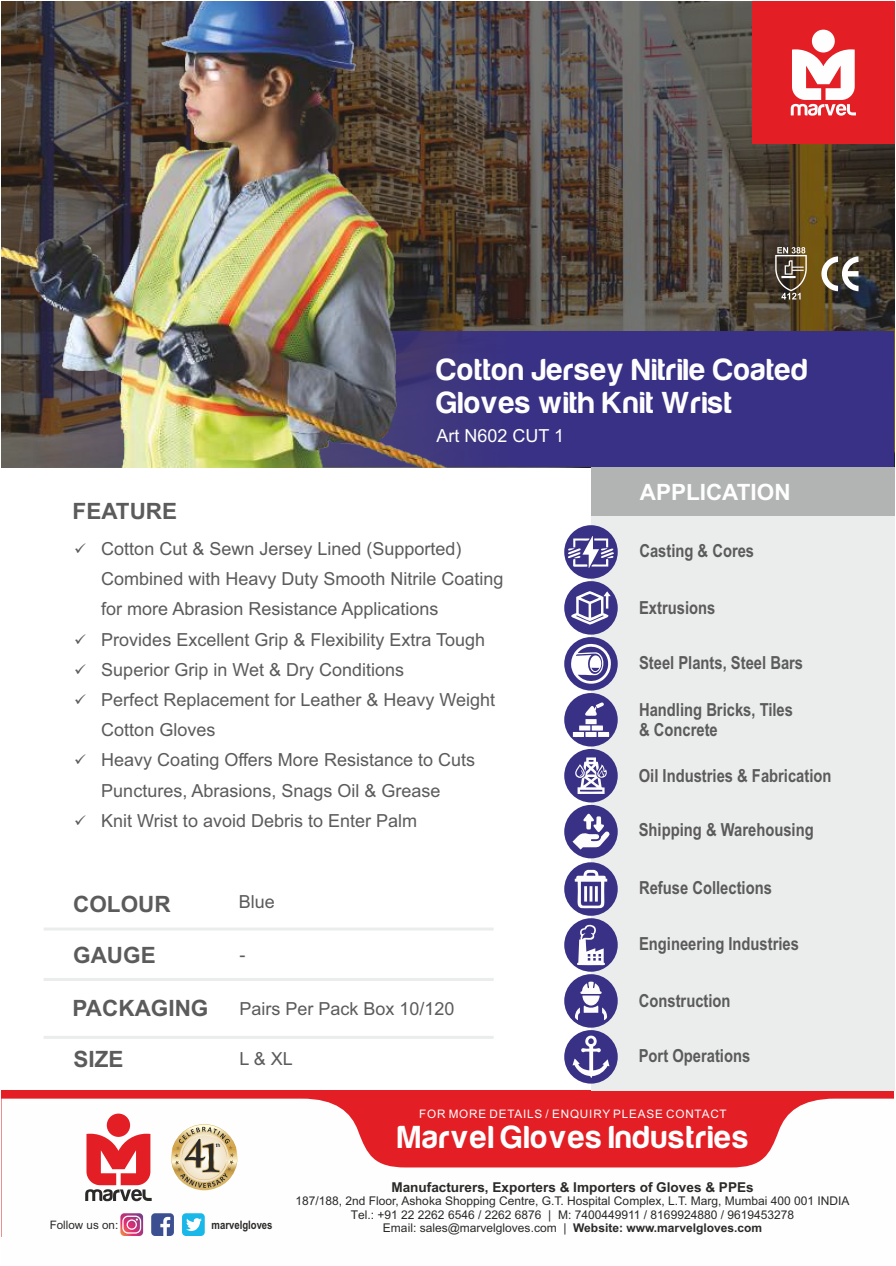
<style>
.page{position:relative;width:896px;height:1266px;background:#fff}
.page>*{position:absolute;margin:0;border:0;box-sizing:border-box;transform-origin:0 0}
.t1{font:32.85px "Harabara";letter-spacing:.055em;color:#fefefe}
.t2{font:31.35px/33.6px "Harabara";letter-spacing:.04em;color:#fefefe}
.t3{font:700 22.5px "Arial";color:#5b5b5b}
.t4{font:700 22.5px "Arial";color:#fefefe}
.t5{font:18px/30.2px "Arial";color:#5b5b5b}
.t6{font:700 18px/20.5px "Arial Narrow";color:#5b5b5b}
.t7{font:18px "Arial";color:#fefefe}
.t8{font:700 13.65px "Arial";color:#2b2a29}
.t9{font:12px/13.4px "Arial";color:#2b2a29;text-align:center}
.t10{font:11.7px "Arial";letter-spacing:.07em;color:#fefefe}
.t11{font:700 11.7px "Arial Narrow";color:#2b2a29}
.t12{font:11.7px "Arial";color:#2b2a29}
.s1{font-weight:700}
</style>
<div class="page">
<div style="left:2px;top:1090px;width:892px;height:147px;background:#e31e24"></div>
<svg style="left:2px;top:1098px;width:892px;height:139px;fill:#fefefe"></svg>
<div style="left:182px;top:1213px;width:23px;height:23px;background:#19b8e9;border-radius:4px"></div>
<svg style="left:186px;top:1218px;width:16px;height:13px"></svg>
<div style="left:151px;top:1213px;width:23px;height:23px;background:#3c4f90;border-radius:4px"></div>
<svg style="left:160px;top:1217px;width:10px;height:19px"></svg>
<svg style="left:120px;top:1213px;width:23px;height:23px"></svg>
<svg style="left:122px;top:1215px;width:19px;height:18px"></svg>
<svg style="left:85px;top:1113px;width:67px;height:88px"></svg>
<svg style="left:171px;top:1124px;width:67px;height:67px"></svg>
<div style="left:2px;top:2px;width:892px;height:465px;background:#1c1b17;opacity:.6"></div>
<div style="left:2px;top:332px;width:892px;height:135px;background:#393185"></div>
<img style="left:2px;top:2px;width:472px;height:465px">
<div style="left:752px;top:2px;width:142px;height:142px;background:#e31e24"></div>
<svg style="left:791px;top:30px;width:65px;height:86px"></svg>
<div style="left:591px;top:467px;width:303px;height:623px;background:#ebecec"></div>
<div style="left:564px;top:525px;width:54px;height:54px;background:#393185;border-radius:50%"></div>
<div style="left:564px;top:581px;width:54px;height:54px;background:#393185;border-radius:50%"></div>
<div style="left:564px;top:637px;width:54px;height:53px;background:#393185;border-radius:50%"></div>
<div style="left:564px;top:693px;width:54px;height:53px;background:#393185;border-radius:50%"></div>
<div style="left:564px;top:749px;width:54px;height:53px;background:#393185;border-radius:50%"></div>
<div style="left:591px;top:467px;width:303px;height:49px;background:#b2b3b3"></div>
<hr style="left:44px;top:927px;width:450px;height:3px;background:#ebecec">
<hr style="left:44px;top:978px;width:450px;height:3px;background:#ebecec">
<hr style="left:44px;top:1036px;width:450px;height:3px;background:#ebecec">
<div style="left:564px;top:805px;width:54px;height:53px;background:#393185;border-radius:50%"></div>
<svg style="left:775px;top:247px;width:32px;height:52px"></svg>
<svg style="left:821px;top:256px;width:37px;height:35px"></svg>
<div style="left:564px;top:862px;width:54px;height:54px;background:#393185;border-radius:50%"></div>
<div style="left:564px;top:918px;width:54px;height:54px;background:#393185;border-radius:50%"></div>
<div style="left:564px;top:974px;width:54px;height:54px;background:#393185;border-radius:50%"></div>
<div style="left:564px;top:1030px;width:54px;height:53px;background:#393185;border-radius:50%"></div>
<svg style="left:567px;top:536px;width:47px;height:32px"></svg>
<svg style="left:570px;top:591px;width:41px;height:34px"></svg>
<svg style="left:571px;top:644px;width:40px;height:41px"></svg>
<svg style="left:573px;top:702px;width:36px;height:35px"></svg>
<svg style="left:575px;top:757px;width:32px;height:37px"></svg>
<svg style="left:572px;top:814px;width:38px;height:35px"></svg>
<svg style="left:575px;top:870px;width:32px;height:38px"></svg>
<svg style="left:577px;top:924px;width:28px;height:41px"></svg>
<svg style="left:572px;top:1035px;width:37px;height:43px"></svg>
<svg style="left:575px;top:981px;width:32px;height:39px"></svg>
<h2 class="t2" style="left:437px;top:353px;width:372px">Cotton Jersey Nitrile Coated<br>Gloves with Knit Wrist</h2>
<p class="t3" style="left:73px;top:502px;width:106px">FEATURE</p>
<p class="t7" style="left:437px;top:428px;width:129px">Art N602 CUT 1</p>
<p class="t5" style="left:101px;top:535px;width:404px;text-indent:-27px">✓ Cotton Cut &amp; Sewn Jersey Lined (Supported)<br>Combined with Heavy Duty Smooth Nitrile Coating for more Abrasion Resistance Applications</p>
<p class="t5" style="left:74px;top:626px;width:412px">✓ Provides Excellent Grip &amp; Flexibility Extra Tough</p>
<p class="t5" style="left:74px;top:656px;width:331px">✓ Superior Grip in Wet &amp; Dry Conditions</p>
<p class="t5" style="left:101px;top:686px;width:395px;text-indent:-27px">✓ Perfect Replacement for Leather &amp; Heavy Weight<br>Cotton Gloves</p>
<p class="t5" style="left:74px;top:746px;width:402px;text-align:center">✓ Heavy Coating Offers More Resistance to Cuts<br>Punctures, Abrasions, Snags Oil &amp; Grease</p>
<p class="t5" style="left:74px;top:807px;width:344px">✓ Knit Wrist to avoid Debris to Enter Palm</p>
<p class="t3" style="left:73px;top:895px;width:99px">COLOUR</p>
<p class="t3" style="left:73px;top:946px;width:84px">GAUGE</p>
<p class="t3" style="left:73px;top:1000px;width:137px">PACKAGING</p>
<p class="t3" style="left:73px;top:1050px;width:52px">SIZE</p>
<p class="t5" style="left:239px;top:1045px;width:55px">L &amp; XL</p>
<p class="t5" style="left:239px;top:889px;width:38px">Blue</p>
<p class="t5" style="left:239px;top:941px;width:7px">-</p>
<p class="t5" style="left:240px;top:995px;width:217px">Pairs Per Pack Box 10/120</p>
<p class="t4" style="left:640px;top:483px;width:152px">APPLICATION</p>
<p class="t6" style="left:639px;top:542px;width:116px">Casting &amp; Cores</p>
<p class="t6" style="left:639px;top:599px;width:78px">Extrusions</p>
<p class="t6" style="left:639px;top:654px;width:166px">Steel Plants, Steel Bars</p>
<p class="t6" style="left:639px;top:701px;width:155px">Handling Bricks, Tiles &amp; Concrete</p>
<p class="t6" style="left:639px;top:767px;width:194px">Oil Industries &amp; Fabrication</p>
<p class="t6" style="left:639px;top:821px;width:176px">Shipping &amp; Warehousing</p>
<p class="t6" style="left:639px;top:879px;width:134px">Refuse Collections</p>
<p class="t6" style="left:639px;top:934px;width:161px">Engineering Industries</p>
<p class="t6" style="left:639px;top:992px;width:93px">Construction</p>
<p class="t6" style="left:639px;top:1046px;width:113px">Port Operations</p>
<p class="t12" style="left:50px;top:1220px;width:70px">Follow us on:</p>
<p class="t11" style="left:212px;top:1220px;width:63px">marvelgloves</p>
<p class="t10" style="left:419px;top:1109px;width:309px">FOR MORE DETAILS / ENQUIRY PLEASE CONTACT</p>
<h1 class="t1" style="left:398px;top:1120px;width:352px">Marvel Gloves Industries</h1>
<p class="t8" style="left:391px;top:1182px;width:364px">Manufacturers, Exporters &amp; Importers of Gloves &amp; PPEs</p>
<p class="t9" style="left:295px;top:1195px;width:556px">187/188, 2nd Floor, Ashoka Shopping Centre, G.T. Hospital Complex, L.T. Marg, Mumbai 400 001 INDIA<br>Tel.: +91 22 2262 6546 / 2262 6876 | M: 7400449911 / 8169924880 / 9619453278<br>Email: sales@marvelgloves.com | <span class="s1">Website: www.marvelgloves.com</span></p>
</div>
